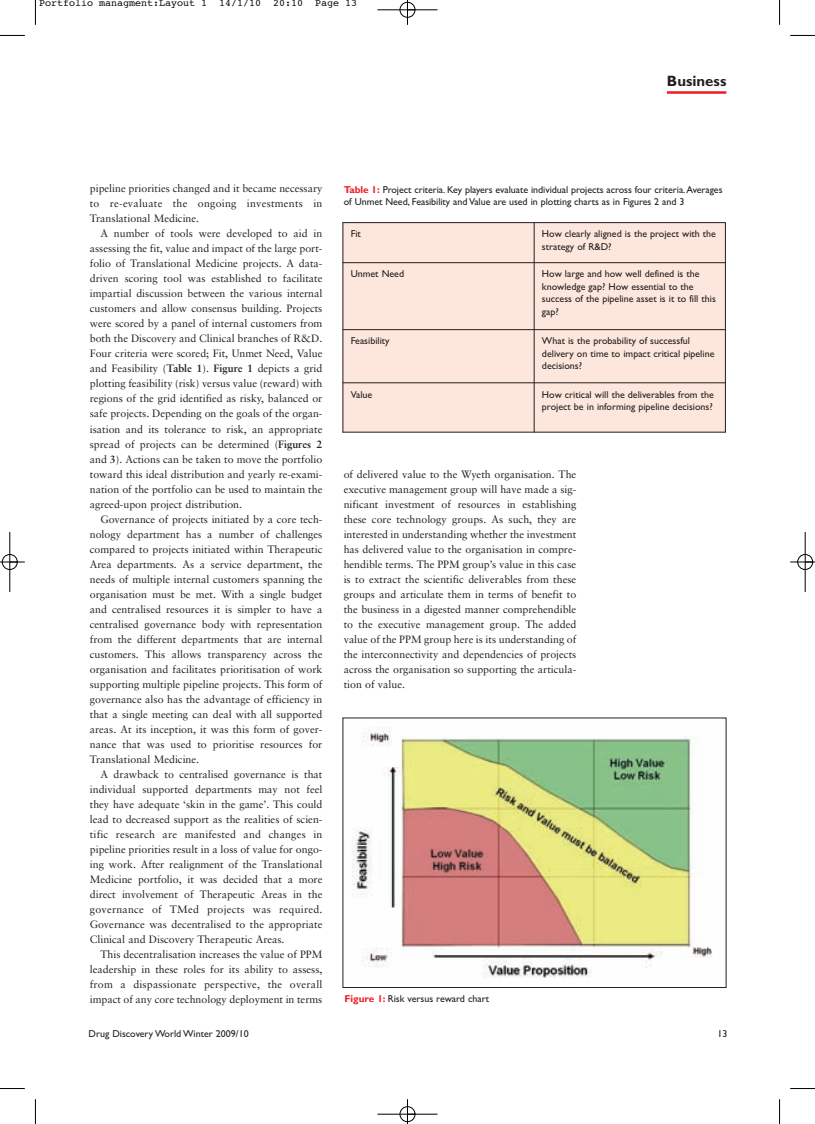
<style>
.page{position:relative;width:815px;height:1124px;background:#fff}
.page>*{position:absolute;margin:0;border:0;box-sizing:border-box;transform-origin:0 0}
.t1{font:700 15px "Gill Sans";color:#231f20}
.t2{font:10.62px/15px "Sabon";color:#231f20;text-align:justify}
.t3{font:10px/12.5px "Gill Sans";color:#231f20}
.t4{font:10px "Courier";color:#000}
.s1{font-weight:700}
.s2{font-weight:700;color:#ee1d23}
</style>
<div class="page">
<hr style="left:667px;top:91px;width:59px;height:3px;background:#ee1d23">
<div style="left:343px;top:222px;width:191px;height:41px;background:#fde7dc"></div>
<div style="left:534px;top:222px;width:192px;height:41px;background:#fde7dc"></div>
<div style="left:343px;top:263px;width:191px;height:66px;background:#fde7dc"></div>
<div style="left:534px;top:263px;width:192px;height:66px;background:#fde7dc"></div>
<div style="left:343px;top:329px;width:191px;height:54px;background:#fde7dc"></div>
<div style="left:534px;top:329px;width:192px;height:54px;background:#fde7dc"></div>
<div style="left:343px;top:383px;width:191px;height:49px;background:#fde7dc"></div>
<div style="left:534px;top:383px;width:192px;height:49px;background:#fde7dc"></div>
<hr style="left:343px;top:222px;width:1px;height:210px;background:#231f20">
<hr style="left:534px;top:222px;width:1px;height:210px;background:#231f20">
<hr style="left:725px;top:222px;width:1px;height:210px;background:#231f20">
<hr style="left:343px;top:222px;width:383px;height:1px;background:#231f20">
<hr style="left:343px;top:262px;width:383px;height:1px;background:#231f20">
<hr style="left:343px;top:329px;width:383px;height:1px;background:#231f20">
<hr style="left:343px;top:382px;width:383px;height:1px;background:#231f20">
<hr style="left:343px;top:432px;width:383px;height:1px;background:#231f20">
<img style="left:352px;top:727px;width:360px;height:251px">
<svg style="left:35px;top:0;width:1px;height:25px"></svg>
<svg style="left:0;top:35px;width:25px;height:1px"></svg>
<svg style="left:779px;top:0;width:1px;height:25px"></svg>
<svg style="left:790px;top:35px;width:25px;height:1px"></svg>
<svg style="left:35px;top:1099px;width:1px;height:24px"></svg>
<svg style="left:0;top:1088px;width:25px;height:1px"></svg>
<svg style="left:779px;top:1099px;width:1px;height:24px"></svg>
<svg style="left:790px;top:1088px;width:25px;height:1px"></svg>
<div style="left:400px;top:2px;width:15px;height:16px;border:1px solid #fff;border-radius:50%"></div>
<div style="left:2px;top:554px;width:16px;height:15px;border:1px solid #fff;border-radius:50%"></div>
<div style="left:797px;top:554px;width:16px;height:15px;border:1px solid #fff;border-radius:50%"></div>
<hr style="left:377px;top:10px;width:60px;height:1px;background:#000">
<hr style="left:377px;top:1113px;width:60px;height:1px;background:#000">
<hr style="left:10px;top:532px;width:1px;height:60px;background:#000">
<hr style="left:805px;top:532px;width:1px;height:60px;background:#000">
<svg style="left:407px;top:0;width:1px;height:25px"></svg>
<svg style="left:407px;top:1099px;width:1px;height:24px"></svg>
<svg style="left:0;top:561px;width:25px;height:1px"></svg>
<svg style="left:790px;top:561px;width:25px;height:1px"></svg>
<div style="left:400px;top:2px;width:15px;height:15px;border:1px solid #000;border-radius:50%"></div>
<div style="left:400px;top:1106px;width:15px;height:15px;border:1px solid #000;border-radius:50%"></div>
<div style="left:2px;top:554px;width:15px;height:15px;border:1px solid #000;border-radius:50%"></div>
<div style="left:798px;top:554px;width:15px;height:15px;border:1px solid #000;border-radius:50%"></div>
<p class="t4" style="left:39px;top:-1px;width:320px">Portfolio managment:Layout 1 14/1/10 20:10 Page 13</p>
<h1 class="t1" style="left:667px;top:76px;width:61px">Business</h1>
<p class="t2" style="left:90px;top:182px;width:234px">pipeline priorities changed and it became necessary to re-evaluate the ongoing investments in Translational Medicine.</p>
<p class="t2" style="left:90px;top:227px;width:234px;text-indent:11px">A number of tools were developed to aid in assessing the fit, value and impact of the large port&shy;folio of Translational Medicine projects. A data&shy;driven scoring tool was established to facilitate impartial discussion between the various internal customers and allow consensus building. Projects were scored by a panel of internal customers from both the Discovery and Clinical branches of R&amp;D.<br>Four criteria were scored; Fit, Unmet Need, Value and Feasibility (<span class="s1">Table 1</span>). <span class="s1">Figure 1</span> depicts a grid plotting feasibility (risk) versus value (reward) with regions of the grid identified as risky, balanced or safe projects. Depending on the goals of the organ&shy;isation and its tolerance to risk, an appropriate spread of projects can be determined (<span class="s1">Figures 2 </span>and <span class="s1">3</span>). Actions can be taken to move the portfolio toward this ideal distribution and yearly re-exami&shy;nation of the portfolio can be used to maintain the agreed-upon project distribution.</p>
<p class="t2" style="left:90px;top:512px;width:234px;text-indent:11px">Governance of projects initiated by a core tech&shy;nology department has a number of challenges compared to projects initiated within Therapeutic Area departments. As a service department, the needs of multiple internal customers spanning the organisation must be met. With a single budget and centralised resources it is simpler to have a centralised governance body with representation from the different departments that are internal customers. This allows transparency across the organisation and facilitates prioritisation of work supporting multiple pipeline projects. This form of governance also has the advantage of efficiency in that a single meeting can deal with all supported areas. At its inception, it was this form of gover&shy;nance that was used to prioritise resources for Translational Medicine.</p>
<p class="t2" style="left:90px;top:767px;width:234px;text-indent:11px">A drawback to centralised governance is that individual supported departments may not feel they have adequate ‘skin in the game’. This could lead to decreased support as the realities of scien&shy;tific research are manifested and changes in pipeline priorities result in a loss of value for ongo&shy;ing work. After realignment of the Translational Medicine portfolio, it was decided that a more direct involvement of Therapeutic Areas in the governance of TMed projects was required.<br>Governance was decentralised to the appropriate Clinical and Discovery Therapeutic Areas.</p>
<p class="t2" style="left:90px;top:947px;width:234px;text-indent:11px">This decentralisation increases the value of PPM leadership in these roles for its ability to assess, from a dispassionate perspective, the overall impact of any core technology deployment in terms</p>
<p class="t3" style="left:344px;top:184px;width:380px"><span class="s2">Table 1:</span> Project criteria. Key players evaluate individual projects across four criteria. Averages of Unmet Need, Feasibility and Value are used in plotting charts as in Figures 2 and 3</p>
<p class="t3" style="left:351px;top:229px;width:12px">Fit</p>
<p class="t3" style="left:542px;top:229px;width:176px">How clearly aligned is the project with the strategy of R&amp;D?</p>
<p class="t3" style="left:351px;top:269px;width:55px">Unmet Need</p>
<p class="t3" style="left:542px;top:269px;width:175px">How large and how well defined is the knowledge gap? How essential to the success of the pipeline asset is it to fill this gap?</p>
<p class="t3" style="left:351px;top:336px;width:40px">Feasibility</p>
<p class="t3" style="left:542px;top:336px;width:174px">What is the probability of successful delivery on time to impact critical pipeline decisions?</p>
<p class="t3" style="left:351px;top:389px;width:23px">Value</p>
<p class="t3" style="left:542px;top:389px;width:173px">How critical will the deliverables from the project be in informing pipeline decisions?</p>
<p class="t2" style="left:344px;top:467px;width:234px">of delivered value to the Wyeth organisation. The executive management group will have made a sig&shy;nificant investment of resources in establishing these core technology groups. As such, they are interested in understanding whether the investment has delivered value to the organisation in compre&shy;hendible terms. The PPM group’s value in this case is to extract the scientific deliverables from these groups and articulate them in terms of benefit to the business in a digested manner comprehendible to the executive management group. The added value of the PPM group here is its understanding of the interconnectivity and dependencies of projects across the organisation so supporting the articula&shy;tion of value.</p>
<p class="t3" style="left:345px;top:993px;width:146px"><span class="s2">Figure 1:</span> Risk versus reward chart</p>
<p class="t3" style="left:89px;top:1028px;width:162px">Drug Discovery World Winter 2009/10</p>
<p class="t3" style="left:717px;top:1028px;width:11px">13</p>
</div>
